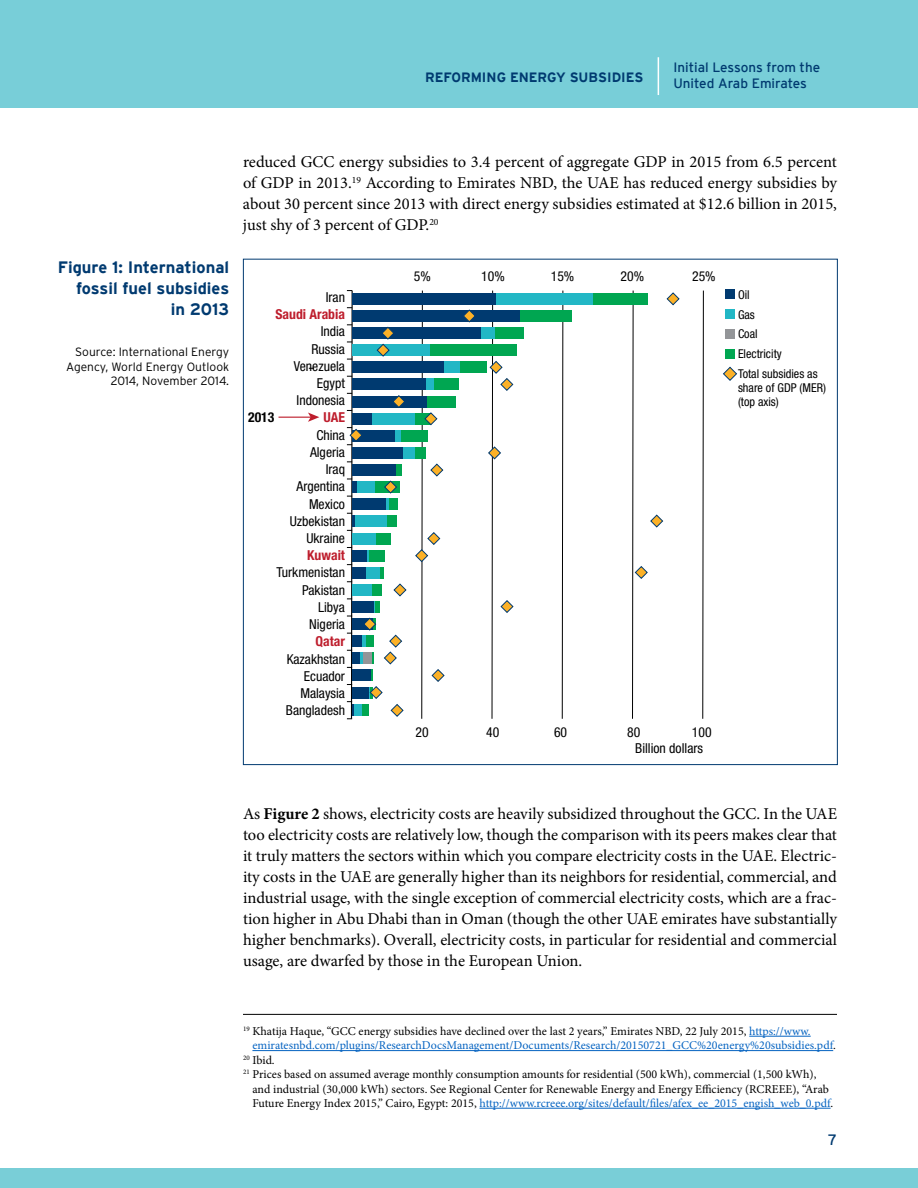
<style>
.page{position:relative;width:918px;height:1188px;background:#fff}
.page>*{position:absolute;margin:0;border:0;box-sizing:border-box;transform-origin:0 0}
.t1{font:16.5px/21px "Minion Pro";color:#000;text-align:justify}
.t2{font:700 16.5px/21px "Interstate";color:#003a70;text-align:right}
.t3{font:15px "Interstate";color:#003a70}
.t4{font:condensed 13.65px/17.2px "Helvetica Neue";color:#000;text-align:right}
.t5{font:700 condensed 13.65px "Helvetica Neue";color:#be1e2d}
.t6{font:700 condensed 13.65px "Helvetica Neue";color:#000}
.t7{font:13.5px/16.2px "Interstate";color:#003a70}
.t8{font:700 13.5px "Interstate";color:#003a70}
.t9{font:condensed 12.15px/19.8px "Helvetica Neue";color:#000}
.t10{font:12px "Minion Pro";color:#000}
.t11{font:12px "Minion Pro";color:#0563c1}
.t12{font:300 12px/14.4px "Interstate";color:#000;text-align:right}
.s1{font-weight:700}
.s2{color:#0563c1}
.s3{color:#000}
</style>
<div class="page">
<div style="left:0;top:1168px;width:918px;height:20px;background:#79ced7"></div>
<div style="left:0;top:0;width:918px;height:108px;background:#78ced8"></div>
<hr style="left:658px;top:57px;width:1px;height:38px;background:#fff">
<svg style="left:562px;top:290px;width:1px;height:429px"></svg>
<svg style="left:702px;top:290px;width:2px;height:429px"></svg>
<div style="left:398px;top:430px;width:30px;height:12px;background:#00a651"></div>
<div style="left:426px;top:396px;width:30px;height:12px;background:#00a651"></div>
<div style="left:428px;top:379px;width:31px;height:11px;background:#00a651"></div>
<div style="left:457px;top:361px;width:30px;height:12px;background:#00a651"></div>
<div style="left:493px;top:327px;width:30px;height:12px;background:#00a651"></div>
<div style="left:513px;top:310px;width:59px;height:12px;background:#00a651"></div>
<div style="left:589px;top:293px;width:59px;height:12px;background:#00a651"></div>
<div style="left:428px;top:344px;width:89px;height:12px;background:#00a651"></div>
<div style="left:393px;top:447px;width:22px;height:12px;background:#22b7c5"></div>
<div style="left:368px;top:413px;width:47px;height:12px;background:#22b7c5"></div>
<div style="left:413px;top:361px;width:47px;height:12px;background:#22b7c5"></div>
<div style="left:448px;top:327px;width:47px;height:12px;background:#22b7c5"></div>
<div style="left:488px;top:293px;width:105px;height:12px;background:#22b7c5"></div>
<div style="left:352px;top:344px;width:78px;height:12px;background:#22b7c5"></div>
<div style="left:352px;top:310px;width:168px;height:12px;background:#003a70"></div>
<div style="left:352px;top:327px;width:128px;height:12px;background:#003a70"></div>
<div style="left:352px;top:361px;width:91px;height:12px;background:#003a70"></div>
<div style="left:352px;top:379px;width:74px;height:11px;background:#003a70"></div>
<div style="left:352px;top:396px;width:75px;height:12px;background:#003a70"></div>
<div style="left:352px;top:293px;width:144px;height:12px;background:#003a70"></div>
<svg style="left:415px;top:290px;width:29px;height:429px"></svg>
<svg style="left:632px;top:290px;width:47px;height:429px"></svg>
<svg style="left:464px;top:311px;width:10px;height:10px"></svg>
<svg style="left:347px;top:290px;width:59px;height:430px"></svg>
<svg style="left:488px;top:290px;width:25px;height:429px"></svg>
<hr style="left:279px;top:417px;width:32px;height:1px;background:#be1e2d">
<svg style="left:308px;top:413px;width:11px;height:9px"></svg>
<div style="left:725px;top:290px;width:10px;height:9px;background:#003a70"></div>
<div style="left:725px;top:310px;width:10px;height:9px;background:#22b7c5"></div>
<div style="left:725px;top:330px;width:10px;height:9px;background:#939598"></div>
<div style="left:725px;top:349px;width:10px;height:10px;background:#00a651"></div>
<svg style="left:723px;top:367px;width:14px;height:14px"></svg>
<hr style="left:243px;top:1014px;width:594px;height:1px;background:#000">
<hr style="left:749px;top:1036px;width:62px;height:1px;background:#0563c1">
<hr style="left:252px;top:1050px;width:581px;height:1px;background:#0563c1">
<hr style="left:480px;top:1108px;width:351px;height:1px;background:#0563c1">
<p class="t8" style="left:425px;top:70px;width:220px">REFORMING ENERGY SUBSIDIES</p>
<p class="t7" style="left:673px;top:59px;width:148px">Initial Lessons from the<br>United Arab Emirates</p>
<p class="t2" style="left:58px;top:256px;width:173px">Figure 1: International fossil fuel subsidies in 2013</p>
<p class="t12" style="left:66px;top:345px;width:165px">Source: International Energy<br>Agency, World Energy Outlook<br>2014, November 2014.</p>
<p class="t1" style="left:243px;top:152px;width:596px">reduced GCC energy subsidies to 3.4 percent of aggregate GDP in 2015 from 6.5 percent of GDP in 2013.<sup>19</sup> According to Emirates NBD, the UAE has reduced energy subsidies by about 30 percent since 2013 with direct energy subsidies estimated at $12.6 billion in 2015, just shy of 3 percent of GDP.<sup>20</sup></p>
<p class="t4" style="left:326px;top:288px;width:21px">Iran</p>
<p class="t5" style="left:276px;top:306px;width:71px">Saudi Arabia</p>
<p class="t4" style="left:294px;top:323px;width:53px">India<br>Russia<br>Venezuela<br>Egypt<br>Indonesia</p>
<p class="t5" style="left:323px;top:409px;width:23px">UAE</p>
<p class="t4" style="left:290px;top:426px;width:57px">China<br>Algeria<br>Iraq<br>Argentina<br>Mexico<br>Uzbekistan<br>Ukraine</p>
<p class="t5" style="left:307px;top:547px;width:39px">Kuwait</p>
<p class="t4" style="left:277px;top:564px;width:70px">Turkmenistan<br>Pakistan<br>Libya<br>Nigeria</p>
<p class="t5" style="left:316px;top:633px;width:31px">Qatar</p>
<p class="t4" style="left:286px;top:650px;width:61px">Kazakhstan<br>Ecuador<br>Malaysia<br>Bangladesh</p>
<p class="t6" style="left:248px;top:409px;width:28px">2013</p>
<p class="t4" style="left:414px;top:267px;width:18px">5%</p>
<p class="t4" style="left:481px;top:267px;width:25px">10%</p>
<p class="t4" style="left:551px;top:267px;width:25px">15%</p>
<p class="t4" style="left:621px;top:267px;width:25px">20%</p>
<p class="t4" style="left:692px;top:267px;width:25px">25%</p>
<p class="t9" style="left:738px;top:285px;width:81px">Oil<br>Gas<br>Coal<br>Electricity<br>Total subsidies as</p>
<p class="t9" style="left:738px;top:381px;width:89px;line-height:13.6px">share of GDP (MER) (top axis)</p>
<p class="t4" style="left:416px;top:723px;width:15px">20</p>
<p class="t4" style="left:486px;top:723px;width:15px">40</p>
<p class="t4" style="left:554px;top:723px;width:15px">60</p>
<p class="t4" style="left:627px;top:723px;width:15px">80</p>
<p class="t4" style="left:635px;top:724px;width:78px;line-height:15.8px;text-align:left;text-indent:57px">100<br>Billion dollars</p>
<p class="t1" style="left:243px;top:803px;width:596px">As <span class="s1">Figure 2</span> shows, electricity costs are heavily subsidized throughout the GCC. In the UAE too electricity costs are relatively low, though the comparison with its peers makes clear that it truly matters the sectors within which you compare electricity costs in the UAE. Electric&shy;ity costs in the UAE are generally higher than its neighbors for residential, commercial, and industrial usage, with the single exception of commercial electricity costs, which are a frac&shy;tion higher in Abu Dhabi than in Oman (though the other UAE emirates have substantially higher benchmarks). Overall, electricity costs, in particular for residential and commercial usage, are dwarfed by those in the European Union.</p>
<p class="t10" style="left:243px;top:1023px;width:569px"><sup>19</sup> Khatija Haque, “GCC energy subsidies have declined over the last 2 years,” Emirates NBD, 22 July 2015, <span class="s2">https://www.</span></p>
<p class="t11" style="left:252px;top:1038px;width:585px">emiratesnbd.com/plugins/ResearchDocsManagement/Documents/Research/20150721_GCC%20energy%20subsidies.pdf<span class="s3">.</span></p>
<p class="t10" style="left:243px;top:1052px;width:33px"><sup>20</sup> Ibid.</p>
<p class="t10" style="left:243px;top:1066px;width:575px"><sup>21</sup> Prices based on assumed average monthly consumption amounts for residential (500 kWh), commercial (1,500 kWh),</p>
<p class="t10" style="left:252px;top:1081px;width:578px">and industrial (30,000 kWh) sectors. See Regional Center for Renewable Energy and Energy Efficiency (RCREEE), “Arab</p>
<p class="t11" style="left:252px;top:1095px;width:582px"><span class="s3">Future Energy Index 2015,” Cairo, Egypt: 2015,</span> http://www.rcreee.org/sites/default/files/afex_ee_2015_engish_web_0.pdf<span class="s3">.</span></p>
<p class="t3" style="left:828px;top:1132px;width:10px">7</p>
</div>
